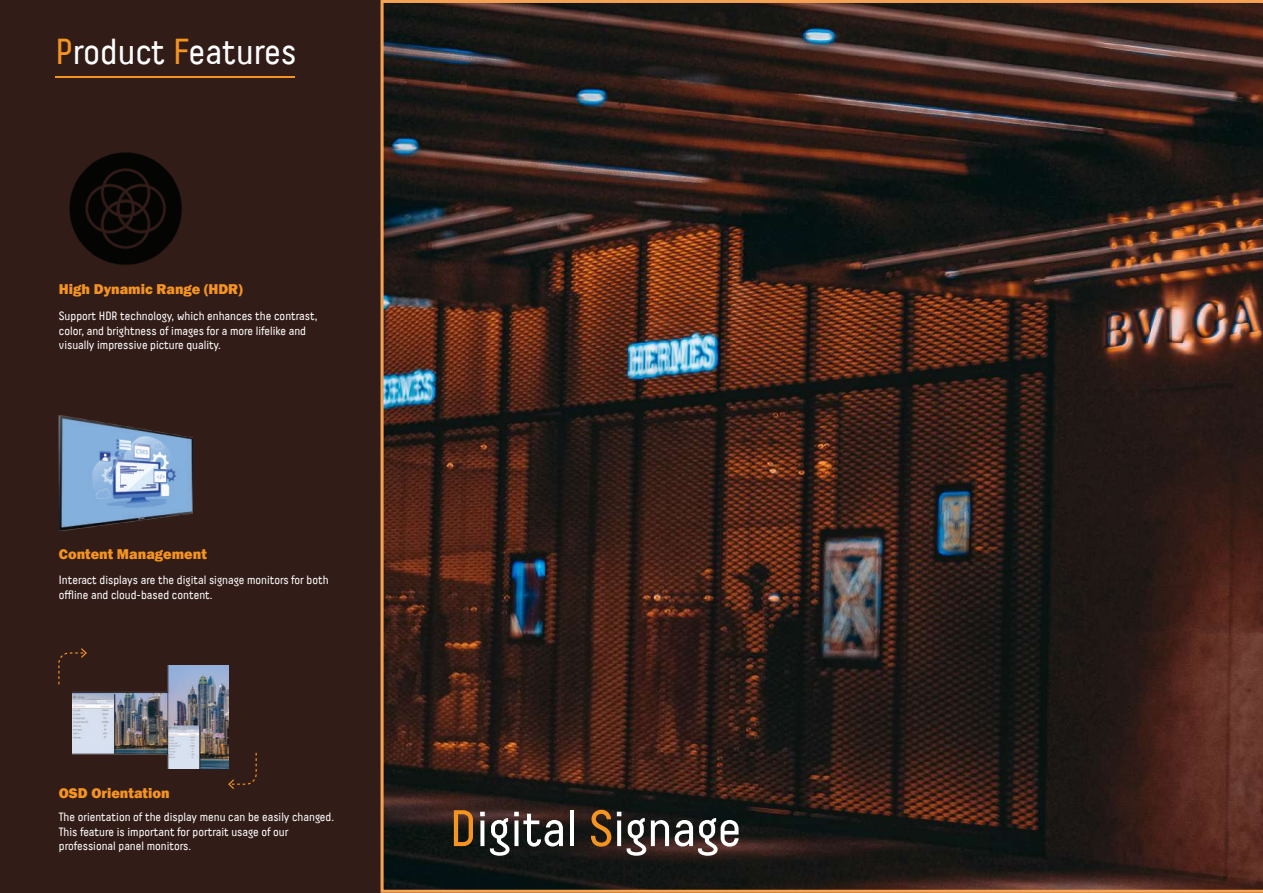
<style>
.page{position:relative;width:1263px;height:893px;background:#fff}
.page>*{position:absolute;margin:0;border:0;box-sizing:border-box;transform-origin:0 0}
.t1{font:51.3px "Decima Pro";color:#fff}
.t2{font:36px "Decima Pro";color:#fff}
.t3{font:800 14.55px "Franklin Gothic";color:#f59420}
.t4{font:12px/14.4px "Decima Pro";color:#fff}
.s1{color:#f59420}
</style>
<div class="page">
<div style="left:0;top:0;width:382px;height:893px;background:#321c18"></div>
<img style="left:59px;top:416px;width:133px;height:114px">
<img style="left:69px;top:152px;width:113px;height:113px">
<hr style="left:56px;top:76px;width:239px;height:1px;background:#f59420">
<img style="left:72px;top:665px;width:156px;height:103px">
<svg style="left:228px;top:752px;width:29px;height:37px"></svg>
<svg style="left:58px;top:648px;width:29px;height:38px"></svg>
<img style="left:380px;top:0;width:883px;height:893px">
<h2 class="t2" style="left:56px;top:31px;width:243px"><span class="s1">P</span>roduct <span class="s1">F</span>eatures</h2>
<p class="t3" style="left:59px;top:280px;width:185px">High Dynamic Range (HDR)</p>
<p class="t4" style="left:59px;top:309px;width:260px">Support HDR technology, which enhances the contrast, color, and brightness of images for a more lifelike and visually impressive picture quality.</p>
<p class="t3" style="left:59px;top:545px;width:149px">Content Management</p>
<p class="t4" style="left:59px;top:573px;width:271px">Interact displays are the digital signage monitors for both offline and cloud-based content.</p>
<p class="t3" style="left:59px;top:784px;width:112px">OSD Orientation</p>
<p class="t4" style="left:59px;top:810px;width:277px">The orientation of the display menu can be easily changed.<br>This feature is important for portrait usage of our professional panel monitors.</p>
<h1 class="t1" style="left:450px;top:799px;width:293px"><span class="s1">D</span>igital <span class="s1">S</span>ignage</h1>
</div>
